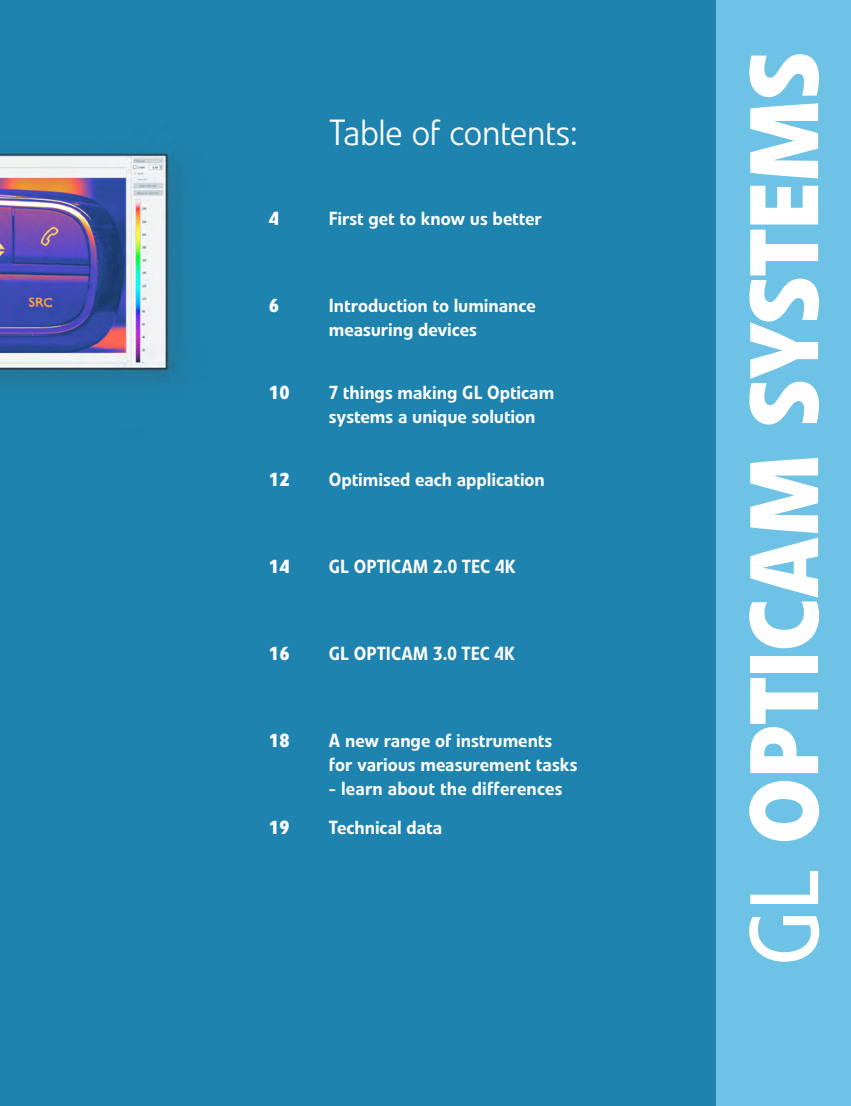
<style>
.page{position:relative;width:851px;height:1106px;background:#fff}
.page>*{position:absolute;margin:0;border:0;box-sizing:border-box;transform-origin:0 0}
.t1{font:700 96px "Veto Com";letter-spacing:-.01em;color:#fff}
.t2{font:300 36px "Veto Com";letter-spacing:-.01em;color:#fff}
.t3{font:500 18.75px/24px "Veto Com";letter-spacing:-.005em;color:#fff}
.t4{font:700 18.75px "Veto Com";letter-spacing:.02em;color:#fff}
.s1{font-weight:400}
</style>
<div class="page">
<img style="left:0;top:0;width:850px;height:1106px">
<h2 class="t2" style="left:329px;top:112px;width:251px">Table of contents:</h2>
<p class="t4" style="left:269px;top:206px;width:12px">4</p>
<p class="t3" style="left:329px;top:206px;width:214px">First get to know us better</p>
<p class="t4" style="left:269px;top:293px;width:12px">6</p>
<p class="t3" style="left:329px;top:293px;width:208px">Introduction to luminance measuring devices</p>
<p class="t4" style="left:269px;top:380px;width:22px">10</p>
<p class="t3" style="left:329px;top:380px;width:227px">7 things making GL Opticam systems a unique solution</p>
<p class="t4" style="left:269px;top:467px;width:22px">12</p>
<p class="t3" style="left:329px;top:467px;width:217px">Optimised each application</p>
<p class="t4" style="left:269px;top:554px;width:22px">14</p>
<p class="t3" style="left:329px;top:554px;width:188px">GL OPTICAM 2.0 TEC 4K</p>
<p class="t4" style="left:269px;top:641px;width:22px">16</p>
<p class="t3" style="left:329px;top:641px;width:188px">GL OPTICAM 3.0 TEC 4K</p>
<p class="t4" style="left:269px;top:728px;width:22px">18</p>
<p class="t3" style="left:329px;top:728px;width:250px">A new range of instruments for various measurement tasks</p>
<p class="t3" style="left:329px;top:776px;width:235px">- learn about the differences</p>
<p class="t4" style="left:269px;top:815px;width:22px">19</p>
<p class="t3" style="left:329px;top:815px;width:115px">Technical data</p>
<h1 class="t1" style="left:723px;top:966px;width:916px;rotate:-90deg"><span class="s1">GL</span> OPTICAM SYSTEMS</h1>
</div>
